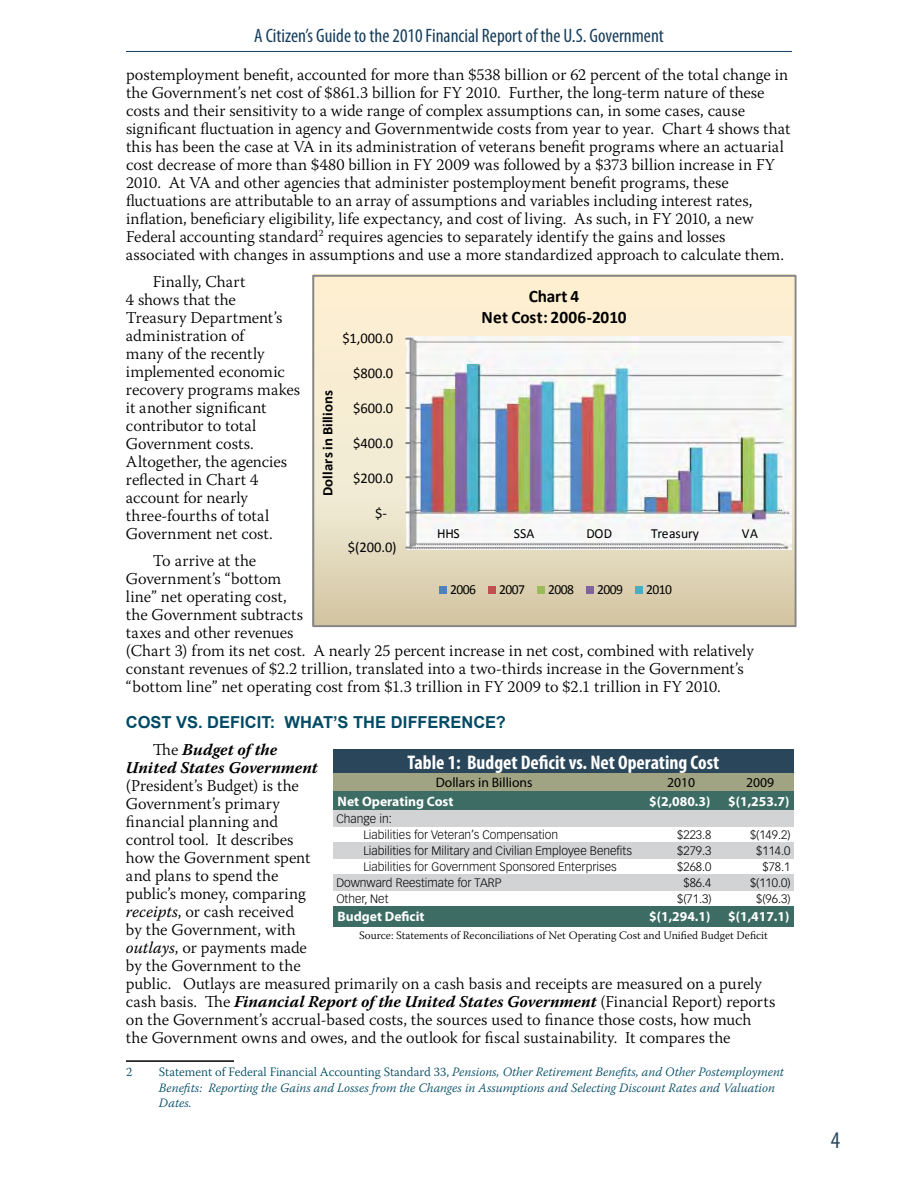
<style>
.page{position:relative;width:918px;height:1188px;background:#fff}
.page>*{position:absolute;margin:0;border:0;box-sizing:border-box;transform-origin:0 0}
.t1{font:condensed 24px "Myriad Pro";color:#2a465a}
.t2{font:700 condensed 19.8px "Myriad Pro";color:#fff}
.t3{font:condensed 19.5px "Myriad Pro";color:#173e5b}
.t4{font:700 17.55px/21.3px "Calibri";letter-spacing:.015em;color:#000;text-align:center}
.Body_Text{font:300 16.5px/18px "Warnock Pro";color:#000}
.Body_Text-2{font:italic 700 16.5px/18px "Warnock Pro";letter-spacing:.005em;color:#000}
.Main_Text_Header_3_1{font:700 16.5px "Arial";color:#004a64}
.t5{font:14.85px "Calibri";letter-spacing:-.005em;color:#000}
.t6{font:700 14.55px "Calibri";letter-spacing:.005em;color:#000}
.t7{font:13.8px "Calibri";letter-spacing:-.04em;color:#000}
.t8{font:13.8px "Calibri";letter-spacing:-.01em;color:#000}
.t9{font:700 13.65px "Myriad Pro";color:#fff}
.t10{font:13.65px "Myriad Pro";color:#000}
.Footnote_Text{font:italic 300 12.75px/15.3px "Warnock Pro";color:#004a64}
.Footnote_Text-2{font:300 12.75px "Warnock Pro";color:#004a64}
.t11{font:300 12px "Vectora LH";color:#000}
.t12{font:300 11.4px "Warnock Pro";color:#000}
.s1{font-weight:300;font-style:normal}
.s2{font-weight:400;font-style:italic}
.s3{font-weight:700;font-style:italic}
.s4{font-style:normal}
</style>
<div class="page">
<hr style="left:126px;top:51px;width:666px;height:1px;background:#173e5b">
<hr style="left:126px;top:1060px;width:108px;height:2px;background:#000">
<svg style="left:313px;top:275px;width:483px;height:352px"></svg>
<div style="left:333px;top:749px;width:461px;height:24px;background:#2a465a"></div>
<div style="left:333px;top:773px;width:302px;height:18px;background:#a0a482"></div>
<div style="left:635px;top:773px;width:80px;height:18px;background:#a0a482"></div>
<div style="left:715px;top:773px;width:79px;height:18px;background:#a0a482"></div>
<div style="left:333px;top:791px;width:302px;height:19px;background:#3c6c63"></div>
<div style="left:635px;top:791px;width:80px;height:19px;background:#3c6c63"></div>
<div style="left:715px;top:791px;width:79px;height:19px;background:#3c6c63"></div>
<div style="left:333px;top:906px;width:302px;height:21px;background:#3c6c63"></div>
<div style="left:635px;top:906px;width:80px;height:21px;background:#3c6c63"></div>
<div style="left:715px;top:906px;width:79px;height:21px;background:#3c6c63"></div>
<div style="left:333px;top:810px;width:302px;height:16px;background:#d1d3d4"></div>
<div style="left:635px;top:810px;width:80px;height:16px;background:#d1d3d4"></div>
<div style="left:715px;top:810px;width:79px;height:16px;background:#d1d3d4"></div>
<div style="left:333px;top:842px;width:302px;height:17px;background:#d1d3d4"></div>
<div style="left:635px;top:842px;width:80px;height:17px;background:#d1d3d4"></div>
<div style="left:715px;top:842px;width:79px;height:17px;background:#d1d3d4"></div>
<div style="left:333px;top:875px;width:302px;height:16px;background:#d1d3d4"></div>
<div style="left:635px;top:875px;width:80px;height:16px;background:#d1d3d4"></div>
<div style="left:715px;top:875px;width:79px;height:16px;background:#d1d3d4"></div>
<p class="t3" style="left:254px;top:24px;width:411px">A Citizen’s Guide to the 2010 Financial Report of the U.S. Government</p>
<p class="Body_Text" style="left:126px;top:65px;width:666px">postemployment benefit, accounted for more than $538 billion or 62 percent of the total change in the Government’s net cost of $861.3 billion for FY 2010. Further, the long-term nature of these costs and their sensitivity to a wide range of complex assumptions can, in some cases, cause significant fluctuation in agency and Governmentwide costs from year to year. Chart 4 shows that this has been the case at VA in its administration of veterans benefit programs where an actuarial cost decrease of more than $480 billion in FY 2009 was followed by a $373 billion increase in FY 2010. At VA and other agencies that administer postemployment benefit programs, these fluctuations are attributable to an array of assumptions and variables including interest rates, inflation, beneficiary eligibility, life expectancy, and cost of living. As such, in FY 2010, a new Federal accounting standard<sup>2</sup> requires agencies to separately identify the gains and losses associated with changes in assumptions and use a more standardized approach to calculate them.</p>
<p class="Body_Text" style="left:126px;top:272px;width:176px;text-indent:27px">Finally, Chart<br>4 shows that the<br>Treasury Department’s administration of<br>many of the recently implemented economic recovery programs makes it another significant contributor to total<br>Government costs.<br>Altogether, the agencies reflected in Chart 4 account for nearly three-fourths of total<br>Government net cost.</p>
<p class="Body_Text" style="left:126px;top:551px;width:629px;text-indent:27px">To arrive at the<br>Government’s “bottom<br>line” net operating cost,<br>the Government subtracts<br>taxes and other revenues<br>(Chart 3) from its net cost. A nearly 25 percent increase in net cost, combined with relatively constant revenues of $2.2 trillion, translated into a two-thirds increase in the Government’s “bottom line” net operating cost from $1.3 trillion in FY 2009 to $2.1 trillion in FY 2010.</p>
<p class="Main_Text_Header_3_1" style="left:126px;top:711px;width:382px">COST VS. DEFICIT: WHAT’S THE DIFFERENCE?</p>
<p class="Body_Text-2" style="left:126px;top:740px;width:193px;text-indent:27px"><span class="s1">The</span> Budget of the<br>United States Government</p>
<p class="Body_Text" style="left:126px;top:776px;width:651px">(President’s Budget) is the<br>Government’s primary<br>financial planning and<br>control tool. It describes<br>how the Government spent<br>and plans to spend the<br>public’s money, comparing<br><span class="s2">receipts</span>, or cash received<br>by the Government, with<br><span class="s2">outlays</span>, or payments made<br>by the Government to the<br>public. Outlays are measured primarily on a cash basis and receipts are measured on a purely cash basis. The <span class="s3">Financial Report of the United States Government</span> (Financial Report) reports on the Government’s accrual-based costs, the sources used to finance those costs, how much the Government owns and owes, and the outlook for fiscal sustainability. It compares the</p>
<p class="Footnote_Text-2" style="left:126px;top:1065px;width:8px">2</p>
<p class="Footnote_Text" style="left:159px;top:1064px;width:627px"><span class="s4">Statement of Federal Financial Accounting Standard 33,</span> Pensions, Other Retirement Benefits, and Other Postemployment<br>Benefits: Reporting the Gains and Losses from the Changes in Assumptions and Selecting Discount Rates and Valuation<br>Dates.</p>
<p class="t4" style="left:481px;top:284px;width:146px">Chart 4<br>Net Cost: 2006-2010</p>
<p class="t5" style="left:342px;top:329px;width:52px">$1,000.0</p>
<p class="t5" style="left:353px;top:364px;width:42px">$800.0</p>
<p class="t6" style="left:319px;top:496px;width:108px;rotate:-90deg">Dollars in Billions</p>
<p class="t5" style="left:353px;top:399px;width:42px">$600.0</p>
<p class="t5" style="left:353px;top:434px;width:42px">$400.0</p>
<p class="t5" style="left:353px;top:469px;width:42px">$200.0</p>
<p class="t5" style="left:375px;top:503px;width:13px">$-</p>
<p class="t7" style="left:437px;top:525px;width:24px">HHS</p>
<p class="t7" style="left:514px;top:525px;width:22px">SSA</p>
<p class="t7" style="left:586px;top:525px;width:27px">DOD</p>
<p class="t8" style="left:651px;top:525px;width:49px">Treasury</p>
<p class="t7" style="left:742px;top:525px;width:18px">VA</p>
<p class="t5" style="left:348px;top:538px;width:50px">$(200.0)</p>
<p class="t7" style="left:450px;top:581px;width:27px">2006</p>
<p class="t7" style="left:499px;top:581px;width:27px">2007</p>
<p class="t7" style="left:548px;top:581px;width:27px">2008</p>
<p class="t7" style="left:597px;top:581px;width:27px">2009</p>
<p class="t7" style="left:646px;top:581px;width:27px">2010</p>
<p class="t2" style="left:408px;top:750px;width:313px">Table 1: Budget Deficit vs. Net Operating Cost</p>
<p class="t10" style="left:436px;top:775px;width:98px">Dollars in Billions</p>
<p class="t10" style="left:667px;top:775px;width:30px">2010</p>
<p class="t10" style="left:746px;top:775px;width:30px">2009</p>
<p class="t9" style="left:338px;top:794px;width:117px">Net Operating Cost</p>
<p class="t9" style="left:649px;top:794px;width:63px">$(2,080.3)</p>
<p class="t9" style="left:728px;top:794px;width:63px">$(1,253.7)</p>
<p class="t11" style="left:336px;top:811px;width:57px">Change in:</p>
<p class="t11" style="left:363px;top:828px;width:196px">Liabilities for Veteran’s Compensation</p>
<p class="t11" style="left:677px;top:828px;width:36px">$223.8</p>
<p class="t11" style="left:750px;top:828px;width:42px">$(149.2)</p>
<p class="t11" style="left:363px;top:844px;width:270px">Liabilities for Military and Civilian Employee Benefits</p>
<p class="t11" style="left:677px;top:844px;width:36px">$279.3</p>
<p class="t11" style="left:756px;top:844px;width:36px">$114.0</p>
<p class="t11" style="left:363px;top:860px;width:255px">Liabilities for Government Sponsored Enterprises</p>
<p class="t11" style="left:677px;top:860px;width:36px">$268.0</p>
<p class="t11" style="left:762px;top:860px;width:30px">$78.1</p>
<p class="t11" style="left:336px;top:876px;width:167px">Downward Reestimate for TARP</p>
<p class="t11" style="left:683px;top:876px;width:30px">$86.4</p>
<p class="t11" style="left:750px;top:876px;width:42px">$(110.0)</p>
<p class="t11" style="left:336px;top:892px;width:54px">Other, Net</p>
<p class="t11" style="left:677px;top:892px;width:36px">$(71.3)</p>
<p class="t11" style="left:756px;top:892px;width:36px">$(96.3)</p>
<p class="t9" style="left:338px;top:909px;width:88px">Budget Deficit</p>
<p class="t9" style="left:649px;top:909px;width:63px">$(1,294.1)</p>
<p class="t9" style="left:728px;top:909px;width:63px">$(1,417.1)</p>
<p class="t12" style="left:359px;top:928px;width:410px">Source: Statements of Reconciliations of Net Operating Cost and Unified Budget Deficit</p>
<h1 class="t1" style="left:831px;top:1125px;width:11px">4</h1>
</div>
